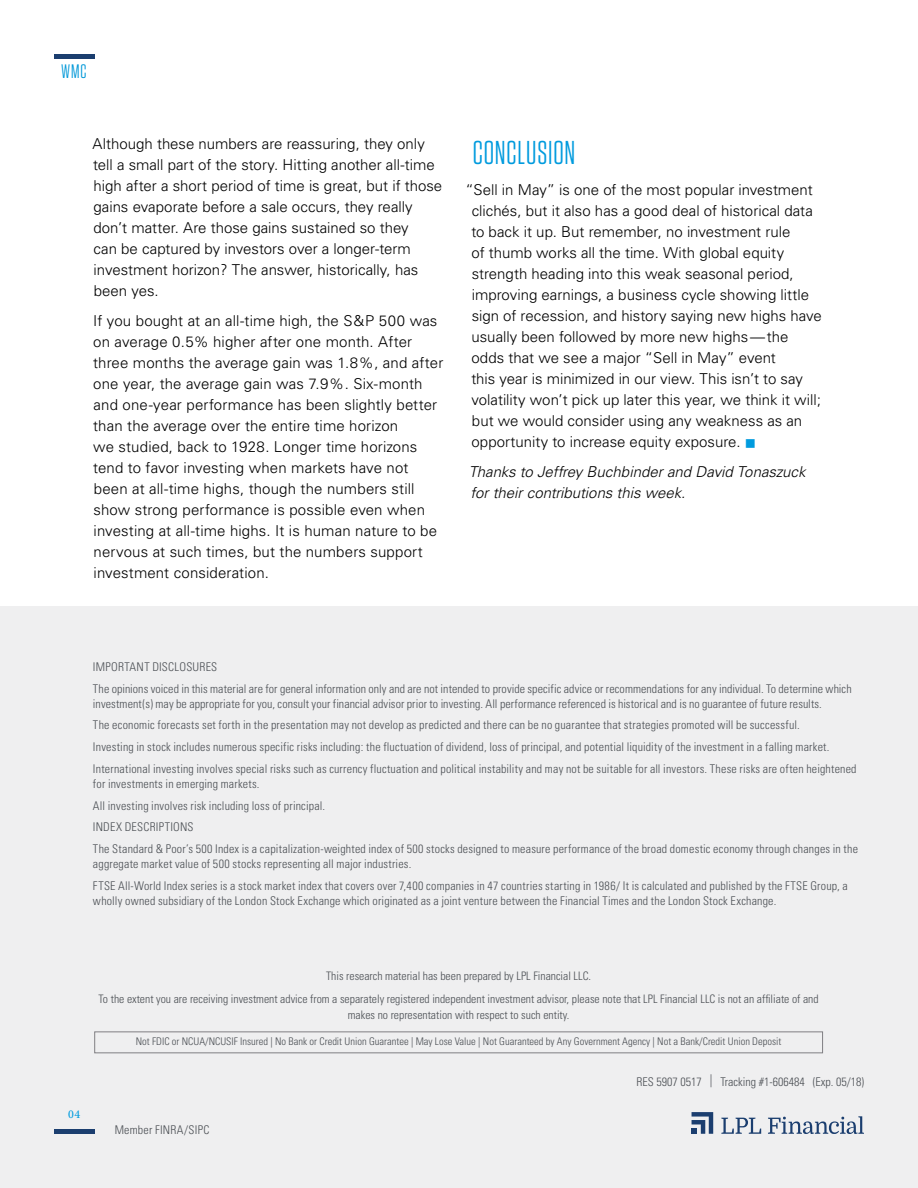
<style>
.page{position:relative;width:918px;height:1188px;background:#fff}
.page>*{position:absolute;margin:0;border:0;box-sizing:border-box;transform-origin:0 0}
.t1{font:33px "Tungsten Narrow";letter-spacing:.025em;color:#009bde}
.t2{font:19.5px "Tungsten Narrow";color:#0098d8}
.t3{font:300 15px/21px "Univers";color:#000}
.t4{font:italic 300 15px/21px "Univers";color:#000}
.t5{font:300 condensed 12px/21.8px "Univers";letter-spacing:.015em;color:#4b4f54}
.t6{font:500 12px "Minion Pro";color:#009bde}
.t7{font:300 condensed 11.7px/22.8px "Univers";color:#4b4f54;text-align:center}
.t8{font:300 condensed 10.5px "Univers";color:#4b4f54}
.s1{color:#009bde}
.s2{font-size:12.9px}
</style>
<div class="page">
<div style="left:0;top:918px;width:918px;height:270px;background:#efeff0"></div>
<div style="left:94px;top:1031px;width:729px;height:22px;border:1px solid #807f83"></div>
<hr style="left:54px;top:1130px;width:40px;height:4px;background:#1b3e6f">
<hr style="left:54px;top:54px;width:40px;height:4px;background:#1b3e6f">
<svg style="left:692px;top:1112px;width:21px;height:22px"></svg>
<svg style="left:721px;top:1118px;width:40px;height:16px"></svg>
<svg style="left:768px;top:1116px;width:96px;height:18px"></svg>
<div style="left:0;top:606px;width:918px;height:345px;background:#efeff0"></div>
<h2 class="t2" style="left:61px;top:62px;width:27px">WMC</h2>
<p class="t3" style="left:92px;top:133px;width:351px">Although these numbers are reassuring, they only tell a small part of the story. Hitting another all-time high after a short period of time is great, but if those gains evaporate before a sale occurs, they really don’t matter. Are those gains sustained so they<br>can be captured by investors over a longer-term investment horizon? The answer, historically, has been yes.</p>
<p class="t3" style="left:93px;top:310px;width:352px">If you bought at an all-time high, the S&amp;P 500 was on average 0.5% higher after one month. After three months the average gain was 1.8%, and after one year, the average gain was 7.9%. Six-month and one-year performance has been slightly better than the average over the entire time horizon<br>we studied, back to 1928. Longer time horizons tend to favor investing when markets have not been at all-time highs, though the numbers still show strong performance is possible even when investing at all-time highs. It is human nature to be nervous at such times, but the numbers support investment consideration.</p>
<h1 class="t1" style="left:473px;top:136px;width:104px">CONCLUSION</h1>
<p class="t3" style="left:471px;top:180px;width:352px;text-indent:-6px">“Sell in May” is one of the most popular investment clichés, but it also has a good deal of historical data to back it up. But remember, no investment rule<br>of thumb works all the time. With global equity strength heading into this weak seasonal period, improving earnings, a business cycle showing little sign of recession, and history saying new highs have usually been followed by more new highs—the odds that we see a major “Sell in May” event<br>this year is minimized in our view. This isn’t to say volatility won’t pick up later this year, we think it will; but we would consider using any weakness as an opportunity to increase equity exposure. <span class="s1">■</span></p>
<p class="t4" style="left:469px;top:462px;width:339px">Thanks to Jeffrey Buchbinder and David Tonaszuck for their contributions this week.</p>
<p class="t5" style="left:93px;top:656px;width:760px">IMPORTANT DISCLOSURES<br>The opinions voiced in this material are for general information only and are not intended to provide specific advice or recommendations for any individual. To determine which</p>
<p class="t5" style="left:93px;top:693px;width:765px">investment(s) may be appropriate for you, consult your financial advisor prior to investing. All performance referenced is historical and is no guarantee of future results.<br>The economic forecasts set forth in the presentation may not develop as predicted and there can be no guarantee that strategies promoted will be successful.<br>Investing in stock includes numerous specific risks including: the fluctuation of dividend, loss of principal, and potential liquidity of the investment in a falling market.<br>International investing involves special risks such as currency fluctuation and political instability and may not be suitable for all investors. These risks are often heightened</p>
<p class="t5" style="left:93px;top:773px;width:767px">for investments in emerging markets.<br>All investing involves risk including loss of principal.<br>INDEX DESCRIPTIONS<br>The Standard &amp; Poor’s 500 Index is a capitalization-weighted index of 500 stocks designed to measure performance of the broad domestic economy through changes in the</p>
<p class="t5" style="left:93px;top:853px;width:756px">aggregate market value of 500 stocks representing all major industries.<br>FTSE All-World Index series is a stock market index that covers over 7,400 companies in 47 countries starting in 1986/ It is calculated and published by the FTSE Group, a</p>
<p class="t5" style="left:93px;top:890px;width:685px">wholly owned subsidiary of the London Stock Exchange which originated as a joint venture between the Financial Times and the London Stock Exchange.</p>
<p class="t7" style="left:99px;top:965px;width:722px">This research material has been prepared by LPL Financial LLC.<br>To the extent you are receiving investment advice from a separately registered independent investment advisor, please note that LPL Financial LLC is not an affiliate of and</p>
<p class="t7" style="left:348px;top:1004px;width:223px">makes no representation with respect to such entity.</p>
<p class="t8" style="left:136px;top:1035px;width:647px">Not FDIC or NCUA/NCUSIF Insured | No Bank or Credit Union Guarantee | May Lose Value | Not Guaranteed by Any Government Agency | Not a Bank/Credit Union Deposit</p>
<p class="t6" style="left:68px;top:1106px;width:14px">04</p>
<p class="t5" style="left:115px;top:1119px;width:96px">Member FINRA/SIPC</p>
<p class="t5" style="left:636px;top:1070px;width:229px">RES 5907 0517 <span class="s2">|</span> Tracking #1-606484 (Exp. 05/18)</p>
</div>
